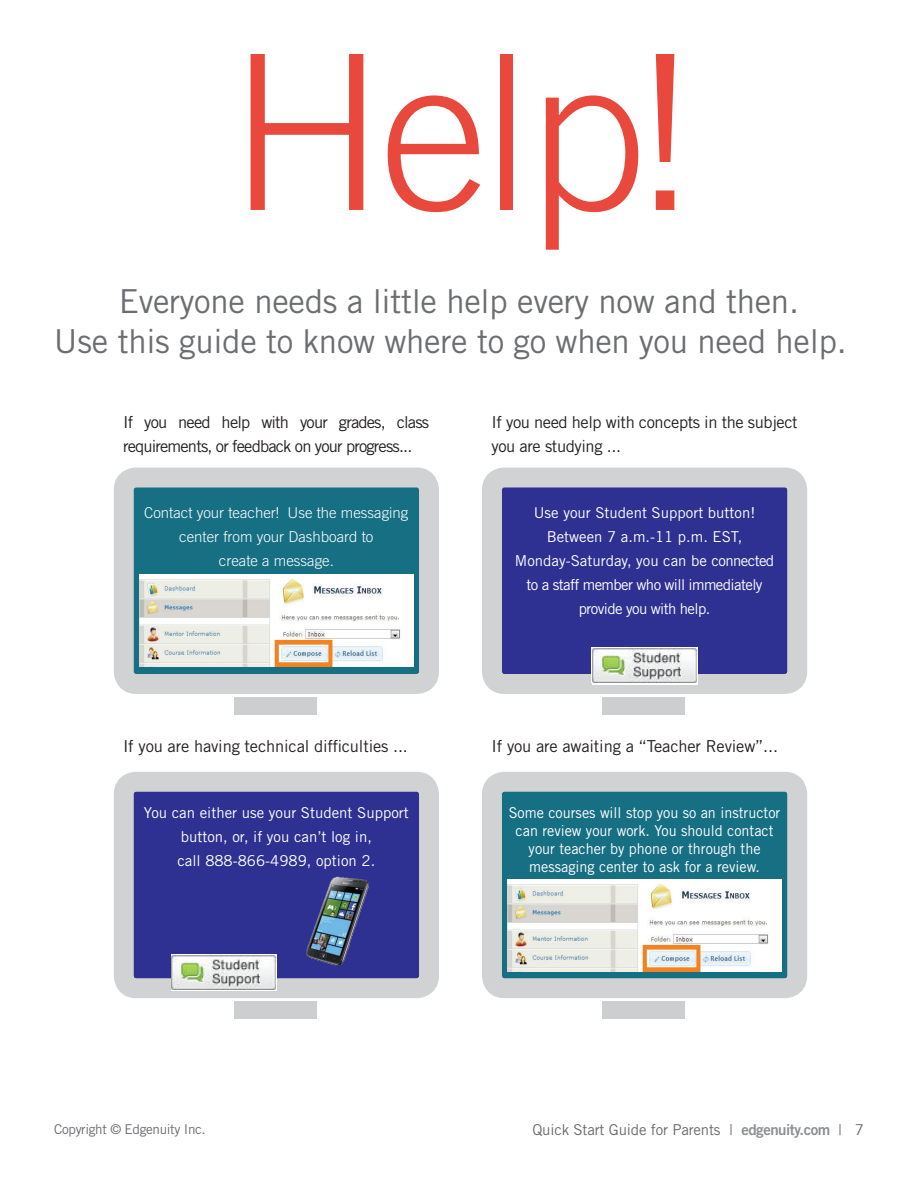
<style>
.page{position:relative;width:918px;height:1188px;background:#fff}
.page>*{position:absolute;margin:0;border:0;box-sizing:border-box;transform-origin:0 0}
.t1{font:300 216px "Trade Gothic LT Std";color:#e9483c}
.t2{font:33px/39.6px "Trade Gothic LT Std";letter-spacing:-.01em;color:#6c6d70;text-align:center}
.t3{font:16.5px/24px "Trade Gothic LT Std";letter-spacing:-.025em;color:#231f20}
.t4{font:16.5px/24px "Trade Gothic LT Std";letter-spacing:-.05em;color:#231f20}
.t5{font:15px/24px "Trade Gothic LT Std";color:#fff;text-align:center}
.t6{font:15px/18px "Trade Gothic LT Std";color:#fff;text-align:center;scale:.96 1}
.t7{font:300 15px/24px "Trade Gothic LT Std";color:#fff;text-align:center}
.t8{font:15px "Trade Gothic LT Std";letter-spacing:-.01em;color:#6b6b6e}
.t9{font:13.5px "Trade Gothic LT Std";letter-spacing:-.025em;color:#6c6d70}
.s1{font-family:"Trade Gothic LT Std Bd 2";color:#8d8f92}
</style>
<div class="page">
<div style="left:235px;top:697px;width:82px;height:18px;background:#cdced0"></div>
<div style="left:124px;top:478px;width:305px;height:206px;background:#176f84;border-radius:12px"></div>
<div style="left:114px;top:468px;width:325px;height:226px;border:20px solid #d1d2d4;border-radius:12px"></div>
<div style="left:235px;top:1002px;width:82px;height:17px;background:#cdced0"></div>
<div style="left:124px;top:782px;width:305px;height:206px;background:#2e3092;border-radius:12px"></div>
<div style="left:114px;top:772px;width:325px;height:226px;border:20px solid #d1d2d4;border-radius:12px"></div>
<div style="left:603px;top:697px;width:82px;height:18px;background:#cdced0"></div>
<div style="left:492px;top:478px;width:305px;height:206px;background:#2e3092;border-radius:12px"></div>
<div style="left:482px;top:468px;width:325px;height:226px;border:20px solid #d1d2d4;border-radius:12px"></div>
<div style="left:603px;top:1002px;width:82px;height:17px;background:#cdced0"></div>
<div style="left:492px;top:782px;width:305px;height:206px;background:#176f84;border-radius:12px"></div>
<div style="left:482px;top:772px;width:325px;height:226px;border:20px solid #d1d2d4;border-radius:12px"></div>
<img style="left:307px;top:877px;width:62px;height:89px">
<img style="left:140px;top:574px;width:274px;height:93px">
<div style="left:592px;top:648px;width:105px;height:37px;background:#fff"></div>
<img style="left:592px;top:648px;width:105px;height:35px">
<div style="left:171px;top:955px;width:106px;height:36px;background:#fff"></div>
<img style="left:171px;top:955px;width:106px;height:35px">
<img style="left:508px;top:879px;width:274px;height:93px">
<h1 class="t1" style="left:229px;top:5px;width:462px">Help!</h1>
<h2 class="t2" style="left:54px;top:281px;width:794px">Everyone needs a little help every now and then.<br>Use this guide to know where to go when you need help.</h2>
<p class="t4" style="left:123px;top:410px;width:308px">If you need help with your grades, class requirements, or feedback on your progress...</p>
<p class="t7" style="left:144px;top:500px;width:266px">Contact your teacher! Use the messaging center from your Dashboard to<br>create a message.</p>
<p class="t3" style="left:123px;top:734px;width:286px">If you are having technical difficulties ...</p>
<p class="t5" style="left:144px;top:801px;width:266px">You can either use your Student Support button, or, if you can’t log in,<br>call 888-866-4989, option 2.</p>
<p class="t3" style="left:492px;top:410px;width:308px">If you need help with concepts in the subject you are studying ...</p>
<p class="t5" style="left:515px;top:501px;width:261px">Use your Student Support button!<br>Between 7 a.m.-11 p.m. EST,<br>Monday-Saturday, you can be connected to a staff member who will immediately provide you with help.</p>
<p class="t3" style="left:492px;top:734px;width:288px">If you are awaiting a “Teacher Review”...</p>
<p class="t6" style="left:509px;top:804px;width:284px">Some courses will stop you so an instructor can review your work. You should contact your teacher by phone or through the messaging center to ask for a review.</p>
<p class="t9" style="left:54px;top:1121px;width:153px">Copyright © Edgenuity Inc.</p>
<p class="t8" style="left:532px;top:1121px;width:333px">Quick Start Guide for Parents | <span class="s1">edgenuity.com</span> | 7</p>
</div>
